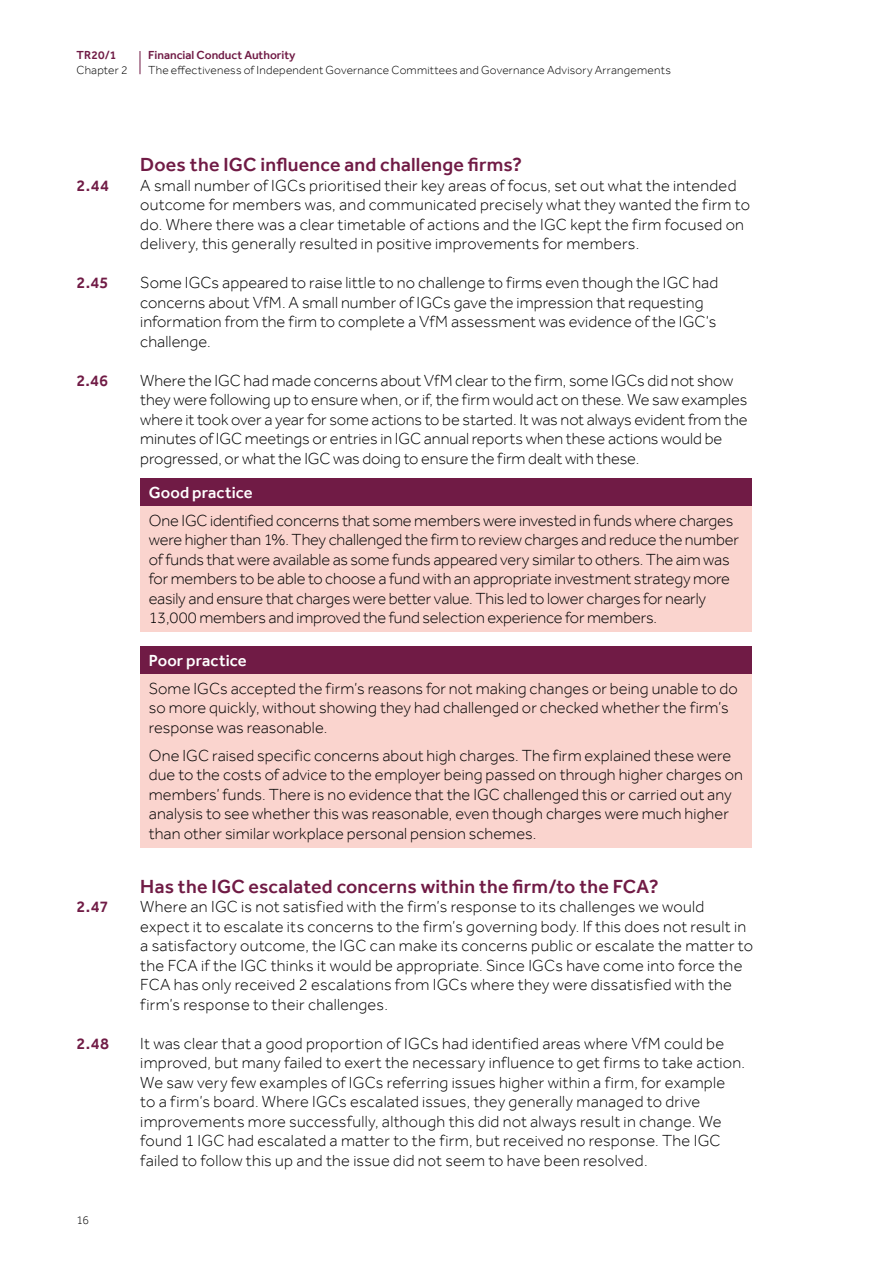
<style>
.page{position:relative;width:893px;height:1263px;background:#fff}
.page>*{position:absolute;margin:0;border:0;box-sizing:border-box;transform-origin:0 0}
.t1{font:500 19.5px "Effra";letter-spacing:.01em;color:#701b45}
.t2{font:300 16.5px/19.5px "Effra";letter-spacing:.005em;color:#000}
.t3{font:500 16.5px "Effra";letter-spacing:.005em;color:#fff}
.t4{font:500 16.5px "Effra";letter-spacing:-.005em;color:#701b45}
.t5{font:300 12px "Effra";letter-spacing:.015em;color:#000}
.t6{font:500 12px "Effra";color:#701b45}
</style>
<div class="page">
<div style="left:140px;top:478px;width:612px;height:28px;background:#701b45"></div>
<div style="left:140px;top:506px;width:612px;height:126px;background:#fad4ce"></div>
<div style="left:140px;top:646px;width:612px;height:28px;background:#701b45"></div>
<div style="left:140px;top:674px;width:612px;height:173px;background:#fad4ce"></div>
<svg style="left:140px;top:51px;width:1px;height:23px"></svg>
<p class="t6" style="left:77px;top:48px;width:41px">TR20/1</p>
<p class="t5" style="left:77px;top:63px;width:53px">Chapter 2</p>
<p class="t6" style="left:148px;top:48px;width:149px">Financial Conduct Authority</p>
<p class="t5" style="left:148px;top:63px;width:524px">The effectiveness of Independent Governance Committees and Governance Advisory Arrangements</p>
<p class="t1" style="left:140px;top:153px;width:383px">Does the IGC influence and challenge firms?</p>
<p class="t4" style="left:77px;top:175px;width:34px">2.44</p>
<p class="t2" style="left:140px;top:175px;width:611px">A small number of IGCs prioritised their key areas of focus, set out what the intended outcome for members was, and communicated precisely what they wanted the firm to do. Where there was a clear timetable of actions and the IGC kept the firm focused on delivery, this generally resulted in positive improvements for members.</p>
<p class="t4" style="left:77px;top:273px;width:33px">2.45</p>
<p class="t2" style="left:140px;top:273px;width:580px">Some IGCs appeared to raise little to no challenge to firms even though the IGC had concerns about VfM. A small number of IGCs gave the impression that requesting information from the firm to complete a VfM assessment was evidence of the IGC’s challenge.</p>
<p class="t4" style="left:77px;top:370px;width:33px">2.46</p>
<p class="t2" style="left:140px;top:370px;width:609px">Where the IGC had made concerns about VfM clear to the firm, some IGCs did not show they were following up to ensure when, or if, the firm would act on these. We saw examples where it took over a year for some actions to be started. It was not always evident from the minutes of IGC meetings or entries in IGC annual reports when these actions would be progressed, or what the IGC was doing to ensure the firm dealt with these.</p>
<p class="t3" style="left:149px;top:482px;width:105px">Good practice</p>
<p class="t2" style="left:149px;top:510px;width:592px">One IGC identified concerns that some members were invested in funds where charges were higher than 1%. They challenged the firm to review charges and reduce the number of funds that were available as some funds appeared very similar to others. The aim was for members to be able to choose a fund with an appropriate investment strategy more easily and ensure that charges were better value. This led to lower charges for nearly 13,000 members and improved the fund selection experience for members.</p>
<p class="t3" style="left:149px;top:650px;width:99px">Poor practice</p>
<p class="t2" style="left:149px;top:678px;width:590px">Some IGCs accepted the firm’s reasons for not making changes or being unable to do so more quickly, without showing they had challenged or checked whether the firm’s response was reasonable.</p>
<p class="t2" style="left:149px;top:745px;width:596px">One IGC raised specific concerns about high charges. The firm explained these were due to the costs of advice to the employer being passed on through higher charges on members’ funds. There is no evidence that the IGC challenged this or carried out any analysis to see whether this was reasonable, even though charges were much higher than other similar workplace personal pension schemes.</p>
<p class="t1" style="left:140px;top:874px;width:520px">Has the IGC escalated concerns within the firm/to the FCA?</p>
<p class="t4" style="left:77px;top:897px;width:33px">2.47</p>
<p class="t2" style="left:140px;top:897px;width:614px">Where an IGC is not satisfied with the firm’s response to its challenges we would expect it to escalate its concerns to the firm’s governing body. If this does not result in a satisfactory outcome, the IGC can make its concerns public or escalate the matter to the FCA if the IGC thinks it would be appropriate. Since IGCs have come into force the FCA has only received 2 escalations from IGCs where they were dissatisfied with the firm’s response to their challenges.</p>
<p class="t4" style="left:77px;top:1033px;width:34px">2.48</p>
<p class="t2" style="left:140px;top:1033px;width:606px">It was clear that a good proportion of IGCs had identified areas where VfM could be improved, but many failed to exert the necessary influence to get firms to take action.<br>We saw very few examples of IGCs referring issues higher within a firm, for example<br>to a firm’s board. Where IGCs escalated issues, they generally managed to drive improvements more successfully, although this did not always result in change. We found 1 IGC had escalated a matter to the firm, but received no response. The IGC failed to follow this up and the issue did not seem to have been resolved.</p>
<p class="t5" style="left:77px;top:1213px;width:14px">16</p>
</div>
